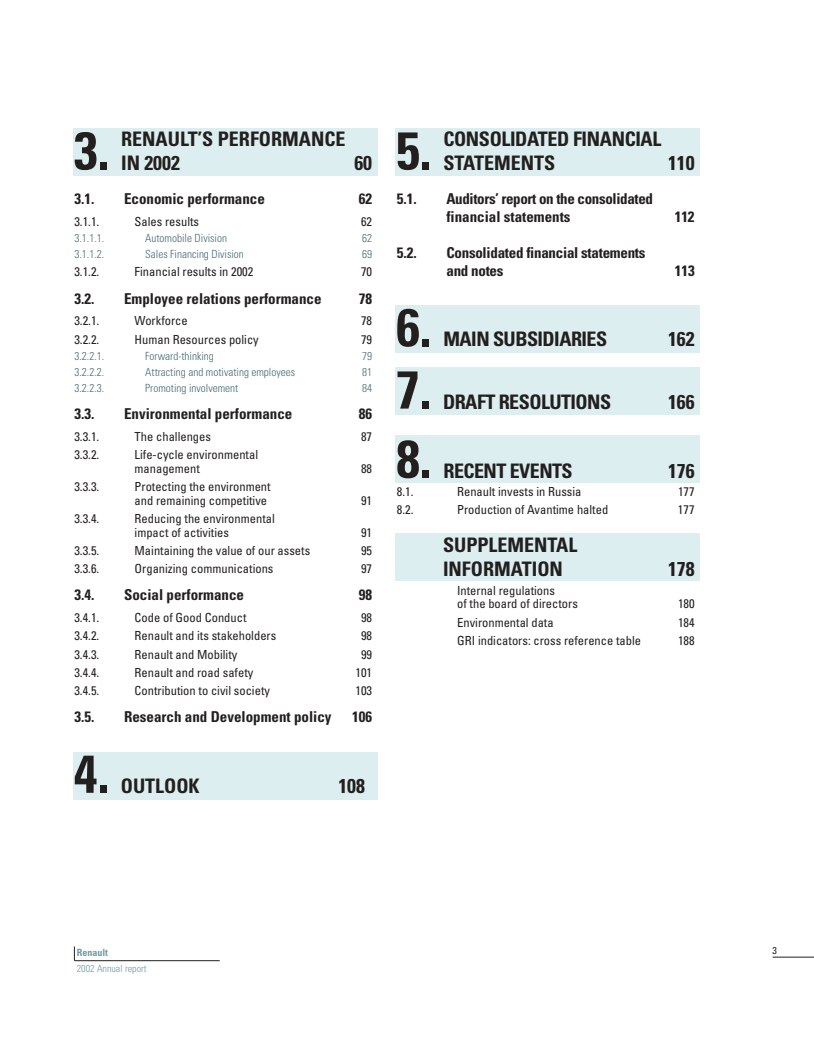
<style>
.page{position:relative;width:814px;height:1063px;background:#fff}
.page>*{position:absolute;margin:0;border:0;box-sizing:border-box;transform-origin:0 0}
.t1{font:700 condensed 53.25px "Univers";color:#231f1f}
.t2{font:700 condensed 20px/24px "Univers";color:#231f1f}
.t3{font:700 condensed 20px "Univers";letter-spacing:-.025em;color:#231f1f}
.t4{font:700 condensed 20px/24px "Univers";letter-spacing:-.02em;color:#231f1f}
.t5{font:700 condensed 15px "Univers";color:#231f1f}
.t6{font:700 condensed 15px/18px "Univers";letter-spacing:-.02em;color:#231f1f}
.t7{font:condensed 12.5px/13.8px "Univers";color:#231f1f}
.t8{font:300 condensed 11.25px "Univers";color:#486b73}
.t9{font:300 condensed 10px "Univers";color:#6e9ca6}
.t10{font:700 condensed 10px "Univers";color:#6e9ca6}
.t11{font:condensed 10px "Univers";color:#231f1f}
</style>
<div class="page">
<div style="left:73px;top:128px;width:304px;height:47px;background:#ddeef1"></div>
<div style="left:73px;top:751px;width:304px;height:48px;background:#ddeef1"></div>
<div style="left:395px;top:128px;width:305px;height:47px;background:#ddeef1"></div>
<div style="left:395px;top:305px;width:305px;height:48px;background:#ddeef1"></div>
<div style="left:395px;top:367px;width:305px;height:48px;background:#ddeef1"></div>
<div style="left:395px;top:435px;width:305px;height:48px;background:#ddeef1"></div>
<div style="left:395px;top:533px;width:305px;height:48px;background:#ddeef1"></div>
<hr style="left:772px;top:956px;width:42px;height:1px;background:#231f1f">
<hr style="left:74px;top:960px;width:146px;height:1px;background:#231f1f">
<svg style="left:74px;top:946px;width:1px;height:14px"></svg>
<h1 class="t1" style="left:74px;top:131px;width:37px">3.</h1>
<h2 class="t2" style="left:121px;top:128px;width:226px">RENAULT’S PERFORMANCE<br>IN 2002</h2>
<h2 class="t2" style="left:354px;top:152px;width:19px">60</h2>
<p class="t5" style="left:74px;top:193px;width:21px">3.1.</p>
<p class="t5" style="left:124px;top:193px;width:142px">Economic performance</p>
<p class="t5" style="left:359px;top:193px;width:15px">62</p>
<p class="t7" style="left:74px;top:216px;width:26px">3.1.1.</p>
<p class="t7" style="left:135px;top:216px;width:66px">Sales results</p>
<p class="t7" style="left:361px;top:216px;width:13px">62</p>
<p class="t8" style="left:74px;top:234px;width:31px">3.1.1.1.</p>
<p class="t8" style="left:145px;top:234px;width:83px">Automobile Division</p>
<p class="t8" style="left:362px;top:234px;width:11px">62</p>
<p class="t8" style="left:74px;top:250px;width:31px">3.1.1.2.</p>
<p class="t8" style="left:145px;top:250px;width:100px">Sales Financing Division</p>
<p class="t8" style="left:362px;top:250px;width:11px">69</p>
<p class="t7" style="left:74px;top:266px;width:26px">3.1.2.</p>
<p class="t7" style="left:135px;top:266px;width:120px">Financial results in 2002</p>
<p class="t7" style="left:361px;top:266px;width:13px">70</p>
<p class="t5" style="left:74px;top:293px;width:21px">3.2.</p>
<p class="t5" style="left:124px;top:293px;width:199px">Employee relations performance</p>
<p class="t5" style="left:359px;top:293px;width:15px">78</p>
<p class="t7" style="left:74px;top:315px;width:26px">3.2.1.</p>
<p class="t7" style="left:135px;top:315px;width:55px">Workforce</p>
<p class="t7" style="left:361px;top:315px;width:13px">78</p>
<p class="t7" style="left:74px;top:333px;width:26px">3.2.2.</p>
<p class="t7" style="left:135px;top:333px;width:126px">Human Resources policy</p>
<p class="t7" style="left:361px;top:333px;width:13px">79</p>
<p class="t8" style="left:74px;top:351px;width:31px">3.2.2.1.</p>
<p class="t8" style="left:145px;top:351px;width:70px">Forward-thinking</p>
<p class="t8" style="left:362px;top:351px;width:11px">79</p>
<p class="t8" style="left:74px;top:367px;width:31px">3.2.2.2.</p>
<p class="t8" style="left:145px;top:367px;width:151px">Attracting and motivating employees</p>
<p class="t8" style="left:362px;top:367px;width:11px">81</p>
<p class="t8" style="left:74px;top:383px;width:31px">3.2.2.3.</p>
<p class="t8" style="left:145px;top:383px;width:95px">Promoting involvement</p>
<p class="t8" style="left:362px;top:383px;width:11px">84</p>
<p class="t5" style="left:74px;top:408px;width:21px">3.3.</p>
<p class="t5" style="left:124px;top:408px;width:170px">Environmental performance</p>
<p class="t5" style="left:359px;top:408px;width:15px">86</p>
<p class="t7" style="left:74px;top:430px;width:26px">3.3.1.</p>
<p class="t7" style="left:135px;top:430px;width:78px">The challenges</p>
<p class="t7" style="left:361px;top:430px;width:13px">87</p>
<p class="t7" style="left:74px;top:449px;width:26px">3.3.2.</p>
<p class="t7" style="left:135px;top:449px;width:125px">Life-cycle environmental management</p>
<p class="t7" style="left:361px;top:462px;width:13px">88</p>
<p class="t7" style="left:74px;top:481px;width:26px">3.3.3.</p>
<p class="t7" style="left:135px;top:481px;width:138px">Protecting the environment and remaining competitive</p>
<p class="t7" style="left:74px;top:513px;width:26px">3.3.4.</p>
<p class="t7" style="left:135px;top:513px;width:142px">Reducing the environmental impact of activities</p>
<p class="t7" style="left:361px;top:494px;width:13px">91</p>
<p class="t7" style="left:361px;top:526px;width:13px">91</p>
<p class="t7" style="left:74px;top:544px;width:26px">3.3.5.</p>
<p class="t7" style="left:135px;top:544px;width:177px">Maintaining the value of our assets</p>
<p class="t7" style="left:361px;top:544px;width:13px">95</p>
<p class="t7" style="left:74px;top:563px;width:26px">3.3.6.</p>
<p class="t7" style="left:135px;top:563px;width:140px">Organizing communications</p>
<p class="t7" style="left:361px;top:563px;width:13px">97</p>
<p class="t5" style="left:74px;top:589px;width:21px">3.4.</p>
<p class="t5" style="left:124px;top:589px;width:121px">Social performance</p>
<p class="t5" style="left:359px;top:589px;width:15px">98</p>
<p class="t7" style="left:74px;top:612px;width:26px">3.4.1.</p>
<p class="t7" style="left:135px;top:612px;width:113px">Code of Good Conduct</p>
<p class="t7" style="left:361px;top:612px;width:13px">98</p>
<p class="t7" style="left:74px;top:630px;width:26px">3.4.2.</p>
<p class="t7" style="left:135px;top:630px;width:143px">Renault and its stakeholders</p>
<p class="t7" style="left:361px;top:630px;width:13px">98</p>
<p class="t7" style="left:74px;top:648px;width:26px">3.4.3.</p>
<p class="t7" style="left:135px;top:648px;width:104px">Renault and Mobility</p>
<p class="t7" style="left:361px;top:648px;width:13px">99</p>
<p class="t7" style="left:74px;top:666px;width:26px">3.4.4.</p>
<p class="t7" style="left:135px;top:666px;width:120px">Renault and road safety</p>
<p class="t7" style="left:355px;top:666px;width:18px">101</p>
<p class="t7" style="left:74px;top:684px;width:26px">3.4.5.</p>
<p class="t7" style="left:135px;top:684px;width:137px">Contribution to civil society</p>
<p class="t7" style="left:355px;top:684px;width:18px">103</p>
<p class="t5" style="left:74px;top:711px;width:21px">3.5.</p>
<p class="t5" style="left:124px;top:711px;width:209px">Research and Development policy</p>
<p class="t5" style="left:352px;top:711px;width:21px">106</p>
<h1 class="t1" style="left:74px;top:754px;width:37px">4.</h1>
<h2 class="t2" style="left:121px;top:775px;width:80px">OUTLOOK</h2>
<h2 class="t2" style="left:338px;top:775px;width:28px">108</h2>
<h1 class="t1" style="left:396px;top:131px;width:37px">5.</h1>
<h2 class="t4" style="left:443px;top:128px;width:219px">CONSOLIDATED FINANCIAL<br>STATEMENTS</h2>
<h2 class="t2" style="left:668px;top:152px;width:28px">110</h2>
<p class="t5" style="left:397px;top:193px;width:21px">5.1.</p>
<p class="t6" style="left:446px;top:191px;width:208px">Auditors’ report on the consolidated financial statements</p>
<p class="t5" style="left:397px;top:247px;width:21px">5.2.</p>
<p class="t6" style="left:446px;top:245px;width:200px">Consolidated financial statements and notes</p>
<p class="t5" style="left:674px;top:211px;width:21px">112</p>
<p class="t5" style="left:674px;top:265px;width:21px">113</p>
<h1 class="t1" style="left:396px;top:308px;width:37px">6.</h1>
<h1 class="t1" style="left:396px;top:370px;width:37px">7.</h1>
<h1 class="t1" style="left:396px;top:439px;width:37px">8.</h1>
<h2 class="t3" style="left:443px;top:332px;width:165px">MAIN SUBSIDIARIES</h2>
<h2 class="t2" style="left:668px;top:329px;width:28px">162</h2>
<h2 class="t3" style="left:443px;top:394px;width:170px">DRAFT RESOLUTIONS</h2>
<h2 class="t2" style="left:668px;top:391px;width:28px">166</h2>
<h2 class="t3" style="left:443px;top:463px;width:131px">RECENT EVENTS</h2>
<h2 class="t2" style="left:668px;top:461px;width:28px">176</h2>
<p class="t7" style="left:397px;top:486px;width:18px">8.1.</p>
<p class="t7" style="left:457px;top:486px;width:126px">Renault invests in Russia</p>
<p class="t7" style="left:678px;top:486px;width:18px">177</p>
<p class="t7" style="left:397px;top:504px;width:18px">8.2.</p>
<p class="t7" style="left:457px;top:504px;width:153px">Production of Avantime halted</p>
<p class="t7" style="left:678px;top:504px;width:18px">177</p>
<h2 class="t2" style="left:443px;top:535px;width:136px">SUPPLEMENTAL<br>INFORMATION</h2>
<h2 class="t2" style="left:668px;top:559px;width:28px">178</h2>
<p class="t7" style="left:457px;top:584px;width:122px">Internal regulations<br>of the board of directors</p>
<p class="t7" style="left:678px;top:598px;width:18px">180</p>
<p class="t7" style="left:457px;top:616px;width:98px">Environmental data</p>
<p class="t7" style="left:678px;top:616px;width:18px">184</p>
<p class="t7" style="left:457px;top:634px;width:185px">GRI indicators: cross reference table</p>
<p class="t7" style="left:678px;top:634px;width:18px">188</p>
<p class="t10" style="left:77px;top:949px;width:33px">Renault</p>
<p class="t9" style="left:77px;top:965px;width:71px">2002 Annual report</p>
<p class="t11" style="left:772px;top:946px;width:6px">3</p>
</div>
